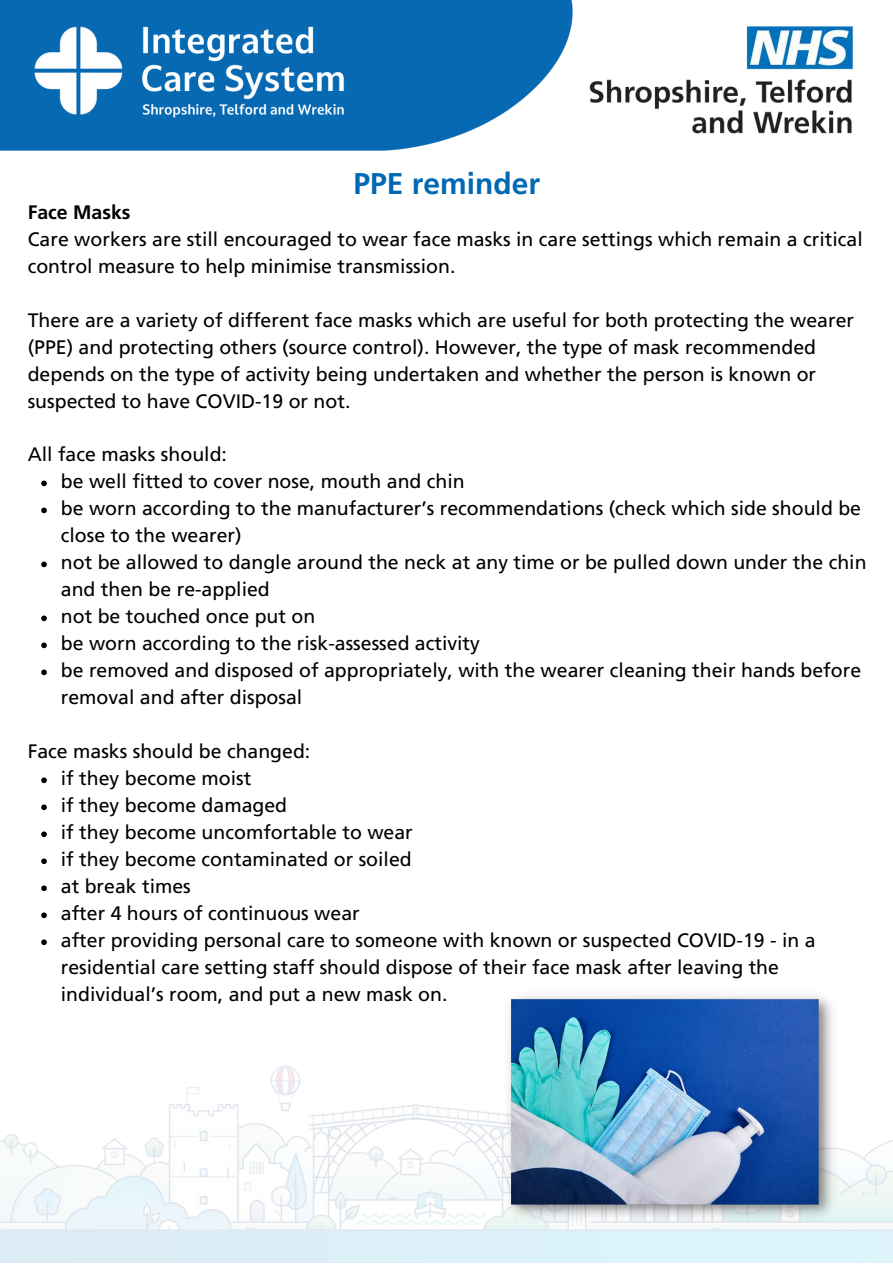
<style>
.page{position:relative;width:893px;height:1264px;background:#fff}
.page>*{position:absolute;margin:0;border:0;box-sizing:border-box;transform-origin:0 0}
.t1{font:700 30px "Frutiger";color:#0069b4}
.t2{font:19.5px/27px "Frutiger";color:#000}
.t3{font:700 19.5px "Frutiger";color:#000}
</style>
<div class="page">
<img style="left:0;top:1066px;width:892px;height:196px">
<img style="left:0;top:0;width:573px;height:151px">
<img style="left:589px;top:26px;width:264px;height:108px">
<img style="left:13px;top:2px;width:368px;height:147px">
<svg style="left:41px;top:480px;width:6px;height:6px"></svg>
<svg style="left:41px;top:507px;width:6px;height:6px"></svg>
<svg style="left:41px;top:561px;width:6px;height:6px"></svg>
<svg style="left:41px;top:615px;width:6px;height:6px"></svg>
<svg style="left:41px;top:642px;width:6px;height:6px"></svg>
<svg style="left:41px;top:669px;width:6px;height:6px"></svg>
<svg style="left:41px;top:777px;width:6px;height:6px"></svg>
<svg style="left:41px;top:804px;width:6px;height:6px"></svg>
<svg style="left:41px;top:831px;width:6px;height:6px"></svg>
<svg style="left:41px;top:858px;width:6px;height:6px"></svg>
<svg style="left:41px;top:885px;width:6px;height:6px"></svg>
<svg style="left:41px;top:912px;width:6px;height:6px"></svg>
<svg style="left:41px;top:939px;width:6px;height:6px"></svg>
<img style="left:499px;top:995px;width:343px;height:231px">
<h1 class="t1" style="left:353px;top:166px;width:188px">PPE reminder</h1>
<p class="t3" style="left:28px;top:200px;width:104px">Face Masks</p>
<p class="t2" style="left:28px;top:225px;width:836px">Care workers are still encouraged to wear face masks in care settings which remain a critical control measure to help minimise transmission.</p>
<p class="t2" style="left:28px;top:306px;width:827px">There are a variety of different face masks which are useful for both protecting the wearer (PPE) and protecting others (source control). However, the type of mask recommended depends on the type of activity being undertaken and whether the person is known or suspected to have COVID-19 or not.</p>
<p class="t2" style="left:28px;top:441px;width:201px">All face masks should:</p>
<p class="t2" style="left:61px;top:468px;width:807px">be well fitted to cover nose, mouth and chin<br>be worn according to the manufacturer’s recommendations (check which side should be close to the wearer)<br>not be allowed to dangle around the neck at any time or be pulled down under the chin and then be re-applied<br>not be touched once put on<br>be worn according to the risk-assessed activity<br>be removed and disposed of appropriately, with the wearer cleaning their hands before removal and after disposal</p>
<p class="t2" style="left:28px;top:738px;width:284px">Face masks should be changed:</p>
<p class="t2" style="left:61px;top:765px;width:756px">if they become moist<br>if they become damaged<br>if they become uncomfortable to wear<br>if they become contaminated or soiled<br>at break times<br>after 4 hours of continuous wear<br>after providing personal care to someone with known or suspected COVID-19 - in a residential care setting staff should dispose of their face mask after leaving the individual’s room, and put a new mask on.</p>
</div>
